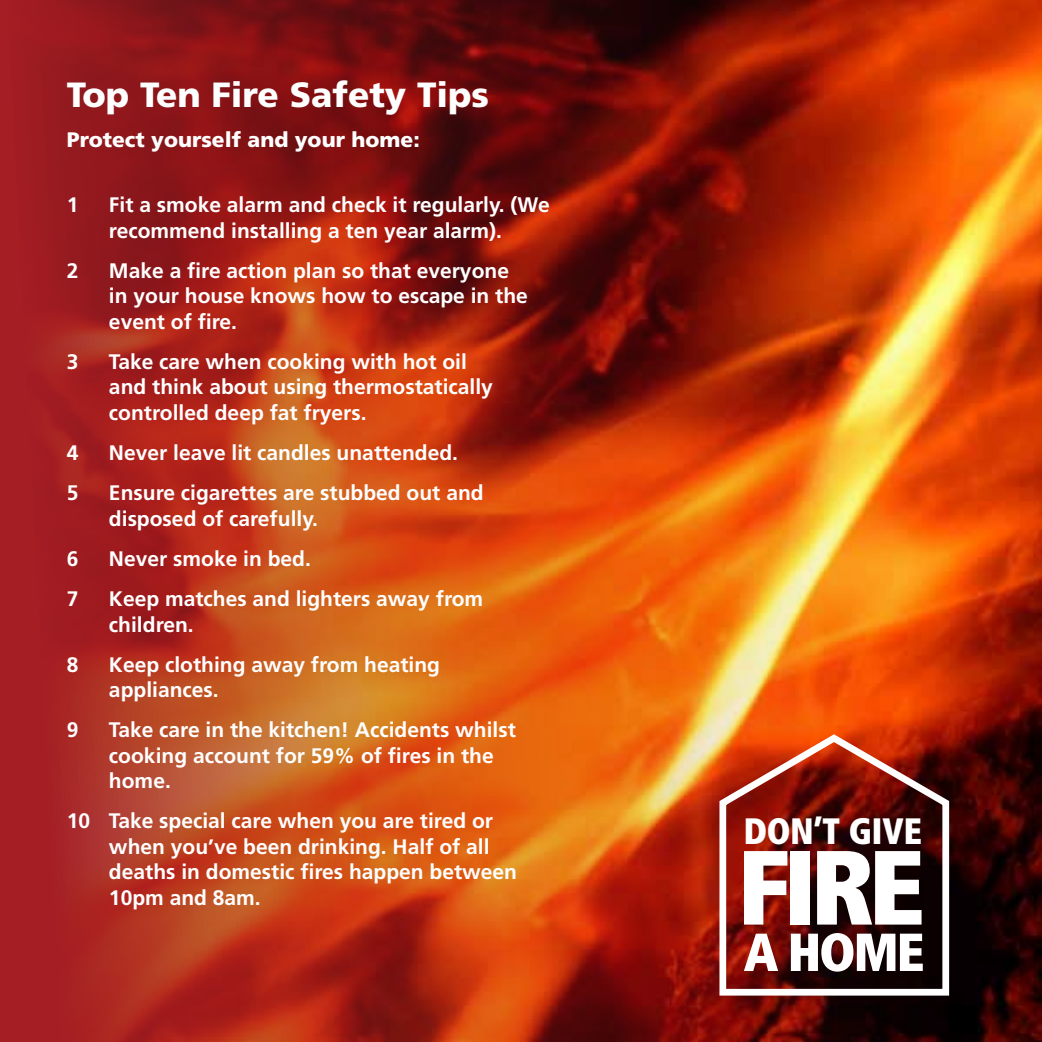
<style>
.page{position:relative;width:1042px;height:1042px;background:#fff}
.page>*{position:absolute;margin:0;border:0;box-sizing:border-box;transform-origin:0 0}
.t1{font:900 condensed 105.35px "Frutiger";color:#fff}
.t2{font:900 condensed 53.38px "Frutiger";color:#fff}
.t3{font:900 condensed 36.75px "Frutiger";color:#fff;scale:.92 1}
.t4{font:900 35px "Frutiger";color:#fff}
.t5{font:700 21px/25.4px "Frutiger";color:#fff}
.t6{font:900 21px "Frutiger";color:#fff}
</style>
<div class="page">
<img style="left:0;top:0;width:1042px;height:1042px">
<svg style="left:713px;top:730px;width:239px;height:269px;background:#6b231a"></svg>
<h3 class="t4" style="left:67px;top:73px;width:423px">Top Ten Fire Safety Tips</h3>
<p class="t6" style="left:67px;top:127px;width:354px">Protect yourself and your home:</p>
<p class="t5" style="left:67px;top:192px;width:13px">1</p>
<p class="t5" style="left:109px;top:192px;width:442px">Fit a smoke alarm and check it regularly. (We recommend installing a ten year alarm).</p>
<p class="t5" style="left:67px;top:258px;width:13px">2</p>
<p class="t5" style="left:109px;top:258px;width:420px">Make a fire action plan so that everyone in your house knows how to escape in the event of fire.</p>
<p class="t5" style="left:67px;top:349px;width:13px">3</p>
<p class="t5" style="left:109px;top:349px;width:385px">Take care when cooking with hot oil and think about using thermostatically controlled deep fat fryers.</p>
<p class="t5" style="left:67px;top:440px;width:13px">4</p>
<p class="t5" style="left:109px;top:440px;width:350px">Never leave lit candles unattended.</p>
<p class="t5" style="left:67px;top:480px;width:13px">5</p>
<p class="t5" style="left:109px;top:480px;width:376px">Ensure cigarettes are stubbed out and disposed of carefully.</p>
<p class="t5" style="left:67px;top:546px;width:13px">6</p>
<p class="t5" style="left:109px;top:546px;width:203px">Never smoke in bed.</p>
<p class="t5" style="left:67px;top:586px;width:13px">7</p>
<p class="t5" style="left:109px;top:586px;width:376px">Keep matches and lighters away from children.</p>
<p class="t5" style="left:67px;top:651px;width:13px">8</p>
<p class="t5" style="left:109px;top:651px;width:333px">Keep clothing away from heating appliances.</p>
<p class="t5" style="left:67px;top:717px;width:13px">9</p>
<p class="t5" style="left:109px;top:717px;width:408px">Take care in the kitchen! Accidents whilst cooking account for 59% of fires in the home.</p>
<p class="t5" style="left:109px;top:808px;width:410px;text-indent:-42px">10 Take special care when you are tired or when you’ve been drinking. Half of all deaths in domestic fires happen between<br>10pm and 8am.</p>
<h3 class="t3" style="left:744px;top:809px;width:195px">DON’T GIVE</h3>
<h1 class="t1" style="left:737px;top:823px;width:189px">FIRE</h1>
<h2 class="t2" style="left:744px;top:920px;width:182px">A HOME</h2>
</div>
